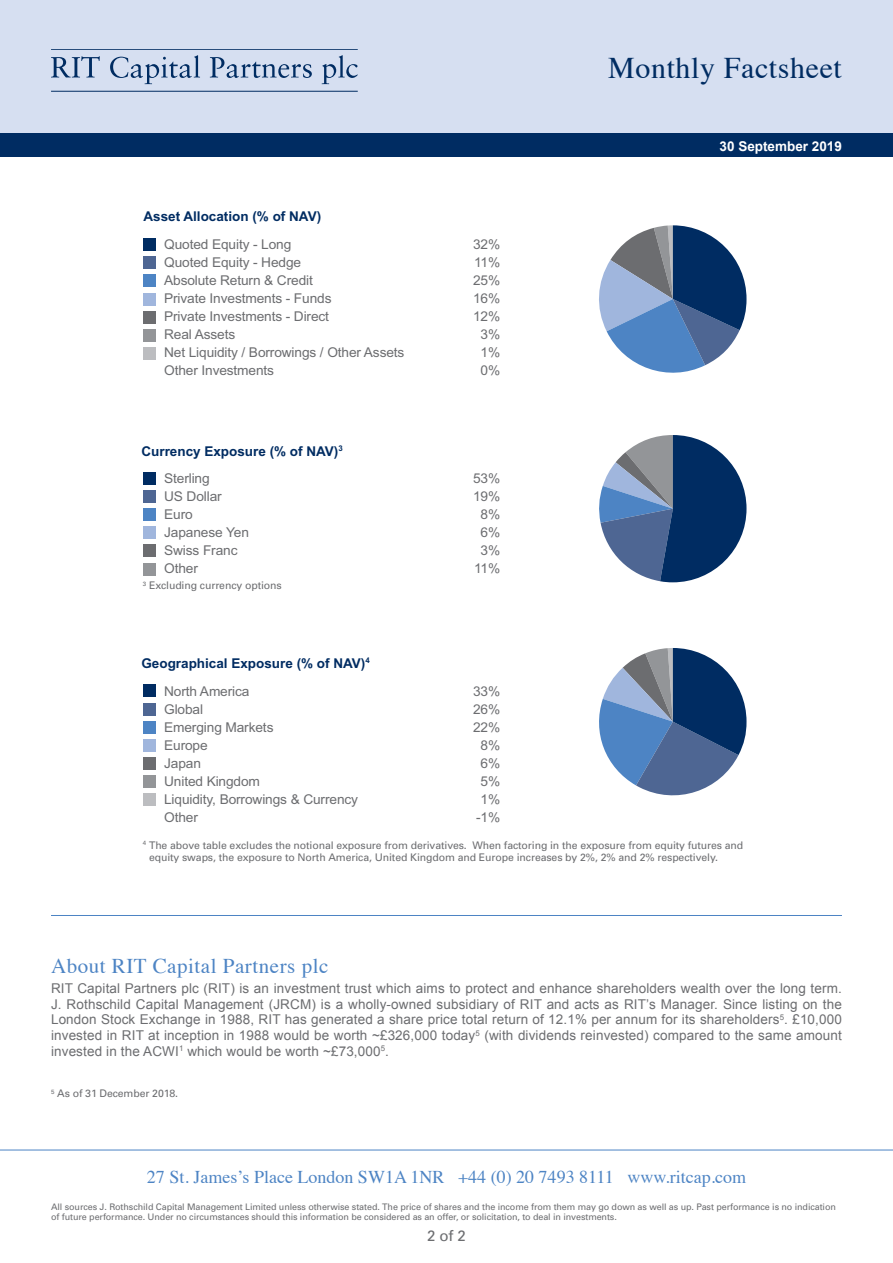
<style>
.page{position:relative;width:893px;height:1263px;background:#fff}
.page>*{position:absolute;margin:0;border:0;box-sizing:border-box;transform-origin:0 0}
.t1{font:30px "Times";letter-spacing:.02em;color:#002c62}
.body{font:21px "Times";letter-spacing:.025em;color:#4d84c4}
.sunheading{font:18px "Times";color:#4d84c4}
.t2{font:15px "Univers";color:#6c6d70}
.body-2{font:13.5px/15.8px "Arial";letter-spacing:-.01em;color:#6c6d70;text-align:justify}
.t3{font:700 13.5px "Arial";color:#002c62}
.subheading_2{font:700 13.5px "Arial";color:#fff}
.t4{font:10.5px/12.6px "Univers";letter-spacing:-.01em;color:#6c6d70}
.t5{font:9px/10.8px "Univers";letter-spacing:-.01em;color:#6c6d70}
</style>
<div class="page">
<hr style="left:0;top:1150px;width:893px;height:1px;background:#4d84c4">
<hr style="left:51px;top:915px;width:791px;height:1px;background:#4d84c4">
<div style="left:143px;top:238px;width:13px;height:13px;background:#002c62"></div>
<div style="left:143px;top:256px;width:13px;height:13px;background:#4e6693"></div>
<div style="left:143px;top:293px;width:13px;height:12px;background:#a0b6dd"></div>
<div style="left:143px;top:311px;width:13px;height:13px;background:#6c6d70"></div>
<div style="left:143px;top:329px;width:13px;height:13px;background:#939598"></div>
<div style="left:143px;top:347px;width:13px;height:13px;background:#bcbdc0"></div>
<div style="left:143px;top:274px;width:13px;height:13px;background:#4d84c4"></div>
<svg style="left:599px;top:225px;width:147px;height:148px"></svg>
<div style="left:143px;top:472px;width:13px;height:13px;background:#002c62"></div>
<div style="left:143px;top:490px;width:13px;height:13px;background:#4e6693"></div>
<div style="left:143px;top:526px;width:13px;height:13px;background:#a0b6dd"></div>
<div style="left:143px;top:544px;width:13px;height:13px;background:#6c6d70"></div>
<div style="left:143px;top:563px;width:13px;height:12px;background:#939598"></div>
<div style="left:143px;top:508px;width:13px;height:13px;background:#4d84c4"></div>
<svg style="left:599px;top:435px;width:147px;height:147px"></svg>
<div style="left:143px;top:685px;width:13px;height:12px;background:#002c62"></div>
<div style="left:143px;top:703px;width:13px;height:12px;background:#4e6693"></div>
<div style="left:143px;top:739px;width:13px;height:13px;background:#a0b6dd"></div>
<div style="left:143px;top:757px;width:13px;height:13px;background:#6c6d70"></div>
<div style="left:143px;top:775px;width:13px;height:13px;background:#939598"></div>
<div style="left:143px;top:793px;width:13px;height:13px;background:#bcbdc0"></div>
<div style="left:143px;top:721px;width:13px;height:13px;background:#4d84c4"></div>
<svg style="left:599px;top:648px;width:147px;height:148px"></svg>
<div style="left:0;top:0;width:893px;height:141px;background:#d6dff1"></div>
<div style="left:0;top:134px;width:893px;height:23px;background:#002c62"></div>
<svg style="left:51px;top:56px;width:49px;height:21px"></svg>
<svg style="left:110px;top:55px;width:90px;height:29px"></svg>
<svg style="left:210px;top:57px;width:102px;height:21px"></svg>
<svg style="left:322px;top:55px;width:36px;height:29px"></svg>
<hr style="left:51px;top:49px;width:307px;height:1px;background:#002c62">
<hr style="left:51px;top:91px;width:307px;height:1px;background:#002c62">
<p class="t1" style="left:608px;top:40px;width:235px">Monthly Factsheet</p>
<p class="t3" style="left:143px;top:208px;width:179px">Asset Allocation (% of NAV)</p>
<p class="body-2" style="left:164px;top:237px;width:129px">Quoted Equity - Long</p>
<p class="body-2" style="left:473px;top:237px;width:29px">32%</p>
<p class="body-2" style="left:164px;top:255px;width:138px">Quoted Equity - Hedge</p>
<p class="body-2" style="left:474px;top:255px;width:28px">11%</p>
<p class="body-2" style="left:164px;top:273px;width:150px">Absolute Return &amp; Credit</p>
<p class="body-2" style="left:473px;top:273px;width:29px">25%</p>
<p class="body-2" style="left:164px;top:291px;width:169px">Private Investments - Funds</p>
<p class="body-2" style="left:473px;top:291px;width:29px">16%</p>
<p class="body-2" style="left:164px;top:309px;width:166px">Private Investments - Direct</p>
<p class="body-2" style="left:473px;top:309px;width:29px">12%</p>
<p class="body-2" style="left:164px;top:327px;width:73px">Real Assets</p>
<p class="body-2" style="left:480px;top:327px;width:21px">3%</p>
<p class="body-2" style="left:164px;top:345px;width:242px">Net Liquidity / Borrowings / Other Assets</p>
<p class="body-2" style="left:480px;top:345px;width:21px">1%</p>
<p class="body-2" style="left:164px;top:363px;width:112px">Other Investments</p>
<p class="body-2" style="left:480px;top:363px;width:21px">0%</p>
<p class="t3" style="left:141px;top:442px;width:203px">Currency Exposure (% of NAV)<sup>3</sup></p>
<p class="body-2" style="left:164px;top:471px;width:47px">Sterling</p>
<p class="body-2" style="left:473px;top:471px;width:29px">53%</p>
<p class="body-2" style="left:164px;top:489px;width:59px">US Dollar</p>
<p class="body-2" style="left:473px;top:489px;width:29px">19%</p>
<p class="body-2" style="left:164px;top:507px;width:30px">Euro</p>
<p class="body-2" style="left:480px;top:507px;width:21px">8%</p>
<p class="body-2" style="left:164px;top:525px;width:86px">Japanese Yen</p>
<p class="body-2" style="left:480px;top:525px;width:21px">6%</p>
<p class="body-2" style="left:164px;top:543px;width:75px">Swiss Franc</p>
<p class="body-2" style="left:480px;top:543px;width:21px">3%</p>
<p class="body-2" style="left:164px;top:561px;width:35px">Other</p>
<p class="body-2" style="left:474px;top:561px;width:28px">11%</p>
<p class="t4" style="left:143px;top:579px;width:140px"><sup>3</sup> Excluding currency options</p>
<p class="t3" style="left:141px;top:654px;width:230px">Geographical Exposure (% of NAV)<sup>4</sup></p>
<p class="body-2" style="left:164px;top:683px;width:87px">North America</p>
<p class="body-2" style="left:473px;top:683px;width:29px">33%</p>
<p class="body-2" style="left:164px;top:701px;width:41px">Global</p>
<p class="body-2" style="left:473px;top:701px;width:29px">26%</p>
<p class="body-2" style="left:164px;top:719px;width:111px">Emerging Markets</p>
<p class="body-2" style="left:473px;top:719px;width:29px">22%</p>
<p class="body-2" style="left:164px;top:737px;width:45px">Europe</p>
<p class="body-2" style="left:480px;top:737px;width:21px">8%</p>
<p class="body-2" style="left:164px;top:755px;width:38px">Japan</p>
<p class="body-2" style="left:480px;top:755px;width:21px">6%</p>
<p class="body-2" style="left:164px;top:773px;width:97px">United Kingdom</p>
<p class="body-2" style="left:480px;top:773px;width:21px">5%</p>
<p class="body-2" style="left:164px;top:791px;width:195px">Liquidity, Borrowings &amp; Currency</p>
<p class="body-2" style="left:480px;top:791px;width:21px">1%</p>
<p class="body-2" style="left:164px;top:809px;width:35px">Other</p>
<p class="body-2" style="left:476px;top:809px;width:26px">-1%</p>
<p class="subheading_2" style="left:720px;top:137px;width:124px">30 September 2019</p>
<p class="t4" style="left:149px;top:839px;width:596px;text-indent:-6px"><sup>4</sup> The above table excludes the notional exposure from derivatives. When factoring in the exposure from equity futures and equity swaps, the exposure to North America, United Kingdom and Europe increases by 2%, 2% and 2% respectively.</p>
<p class="body" style="left:51px;top:946px;width:279px">About RIT Capital Partners plc</p>
<p class="body-2" style="left:51px;top:980px;width:792px">RIT Capital Partners plc (RIT) is an investment trust which aims to protect and enhance shareholders wealth over the long term.<br>J. Rothschild Capital Management (JRCM) is a wholly-owned subsidiary of RIT and acts as RIT’s Manager. Since listing on the London Stock Exchange in 1988, RIT has generated a share price total return of 12.1% per annum for its shareholders<sup>5</sup>. £10,000 invested in RIT at inception in 1988 would be worth ~£326,000 today<sup>5</sup> (with dividends reinvested) compared to the same amount invested in the ACWI<sup>1</sup> which would be worth ~£73,000<sup>5</sup>.</p>
<p class="t4" style="left:51px;top:1087px;width:128px"><sup>5</sup> As of 31 December 2018.</p>
<p class="sunheading" style="left:147px;top:1160px;width:601px">27 St. James’s Place London SW1A 1NR +44 (0) 20 7493 8111 www.ritcap.com</p>
<p class="t5" style="left:51px;top:1201px;width:786px">All sources J. Rothschild Capital Management Limited unless otherwise stated. The price of shares and the income from them may go down as well as up. Past performance is no indication of future performance. Under no circumstances should this information be considered as an offer, or solicitation, to deal in investments.</p>
<p class="t2" style="left:427px;top:1227px;width:40px">2 of 2</p>
</div>
